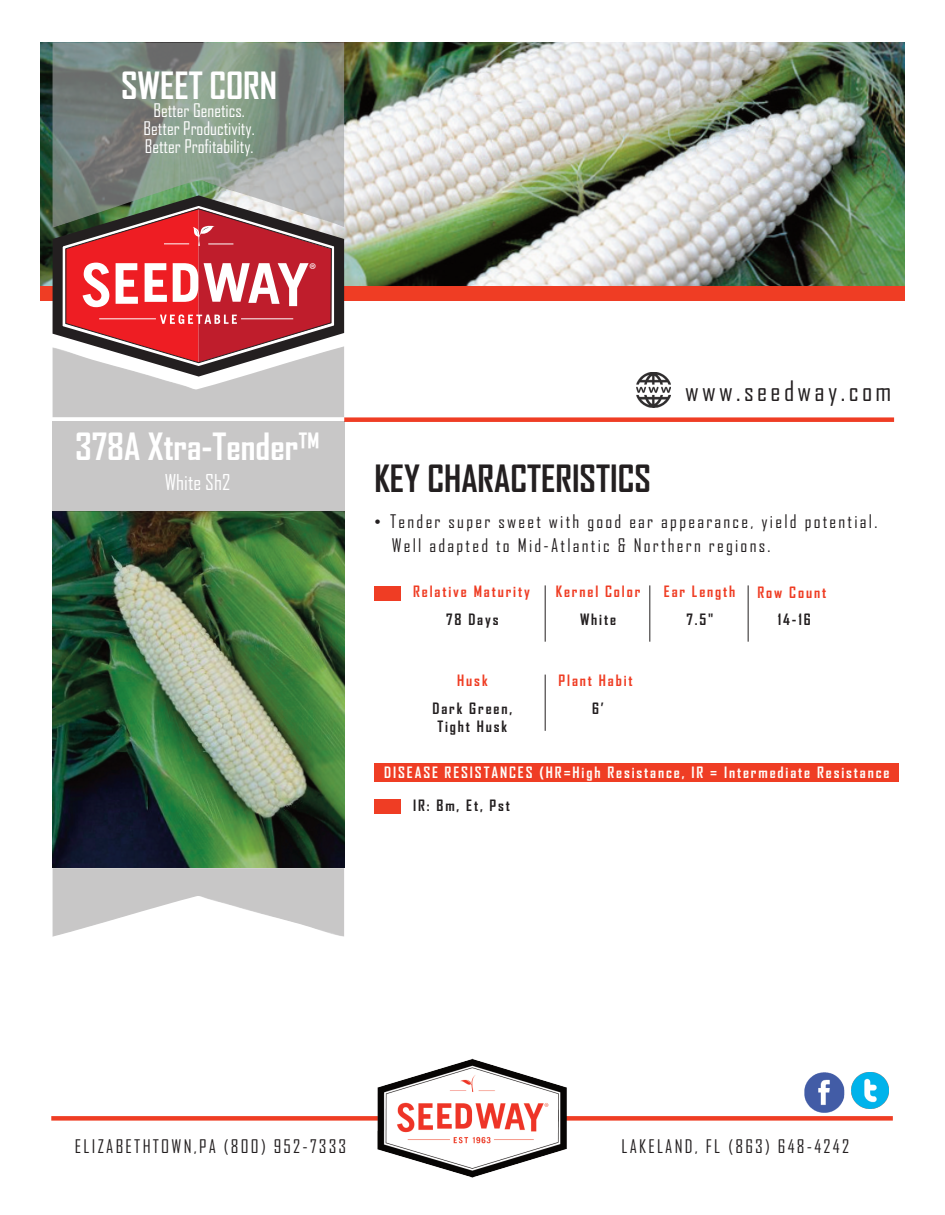
<style>
.page{position:relative;width:945px;height:1215px;background:#fff}
.page>*{position:absolute;margin:0;border:0;box-sizing:border-box;transform-origin:0 0}
.t1{font:700 36px "Agency FB";color:#fff}
.t2{font:700 36px "Agency FB";color:#231f20}
.t3{font:27px "Agency FB";letter-spacing:.125em;color:#231f20}
.t4{font:21px "Agency FB";color:#fff}
.t5{font:18px/24.5px "Agency FB";letter-spacing:.125em;color:#231f20}
.t6{font:18px/18px "Agency FB";color:#fff;text-align:center}
.t7{font:17.1px "Myriad Pro";color:#fff}
.t8{font:700 15px "Agency FB";letter-spacing:.125em;color:#fffefa}
.t9{font:700 15px "Agency FB";letter-spacing:.125em;color:#ef3d24}
.t10{font:700 15px/18px "Agency FB";letter-spacing:.125em;color:#231f20;text-align:center}
.s1{font-family:"Arial"}
</style>
<div class="page">
<img style="left:40px;top:42px;width:865px;height:244px">
<img style="left:53px;top:422px;width:291px;height:515px">
<div style="left:40px;top:286px;width:865px;height:15px;background:#ef3d24"></div>
<div style="left:344px;top:417px;width:550px;height:5px;background:#ef3d24"></div>
<svg style="left:53px;top:228px;width:291px;height:110px;background:#4e4b4b"></svg>
<svg style="left:65px;top:228px;width:267px;height:118px;background:#d04a52"></svg>
<img style="left:53px;top:42px;width:291px;height:186px">
<img style="left:53px;top:346px;width:291px;height:71px">
<div style="left:51px;top:1116px;width:842px;height:5px;background:#ef3d24"></div>
<img style="left:374px;top:1058px;width:196px;height:120px">
<img style="left:851px;top:1072px;width:37px;height:37px">
<img style="left:804px;top:1072px;width:41px;height:41px">
<img style="left:636px;top:372px;width:35px;height:35px">
<div style="left:374px;top:586px;width:27px;height:15px;background:#ef3d24"></div>
<hr style="left:545px;top:585px;width:1px;height:57px;background:#231f20">
<hr style="left:650px;top:585px;width:1px;height:57px;background:#231f20">
<hr style="left:748px;top:585px;width:1px;height:57px;background:#231f20">
<div style="left:374px;top:763px;width:525px;height:18px;background:#ef3d24"></div>
<div style="left:374px;top:800px;width:27px;height:14px;background:#ef3d24"></div>
<hr style="left:545px;top:675px;width:1px;height:56px;background:#231f20">
<h1 class="t1" style="left:121px;top:66px;width:157px">SWEET CORN</h1>
<p class="t6" style="left:144px;top:102px;width:113px">Better Genetics.<br>Better Productivity.<br>Better Profitability.</p>
<p class="t7" style="left:309px;top:262px;width:9px">®</p>
<h2 class="t3" style="left:685px;top:376px;width:208px">www.seedway.com</h2>
<h1 class="t1" style="left:75px;top:427px;width:246px">378A Xtra-Tender™</h1>
<p class="t4" style="left:165px;top:471px;width:67px">White Sh2</p>
<h1 class="t2" style="left:374px;top:458px;width:278px">KEY CHARACTERISTICS</h1>
<p class="t5" style="left:392px;top:510px;width:487px;text-indent:-17px"><span class="s1">•</span> Tender super sweet with good ear appearance, yield potential.<br>Well adapted to Mid-Atlantic &amp; Northern regions.</p>
<p class="t9" style="left:413px;top:583px;width:118px">Relative Maturity</p>
<p class="t9" style="left:556px;top:583px;width:86px">Kernel Color</p>
<p class="t9" style="left:664px;top:583px;width:73px">Ear Length</p>
<p class="t9" style="left:757px;top:584px;width:70px">Row Count</p>
<p class="t10" style="left:446px;top:611px;width:54px">78 Days</p>
<p class="t10" style="left:580px;top:611px;width:38px">White</p>
<p class="t10" style="left:686px;top:611px;width:28px">7.5"</p>
<p class="t10" style="left:778px;top:611px;width:34px">14-16</p>
<p class="t9" style="left:457px;top:672px;width:32px">Husk</p>
<p class="t10" style="left:433px;top:699px;width:81px">Dark Green,<br>Tight Husk</p>
<p class="t9" style="left:559px;top:672px;width:76px">Plant Habit</p>
<p class="t10" style="left:592px;top:699px;width:13px">6’</p>
<p class="t8" style="left:384px;top:764px;width:507px">DISEASE RESISTANCES (HR=High Resistance, IR = Intermediate Resistance</p>
<p class="t10" style="left:413px;top:797px;width:98px">IR: Bm, Et, Pst</p>
<p class="t5" style="left:75px;top:1135px;width:273px">ELIZABETHTOWN,PA (800) 952-7333</p>
<p class="t5" style="left:621px;top:1135px;width:229px">LAKELAND, FL (863) 648-4242</p>
</div>
